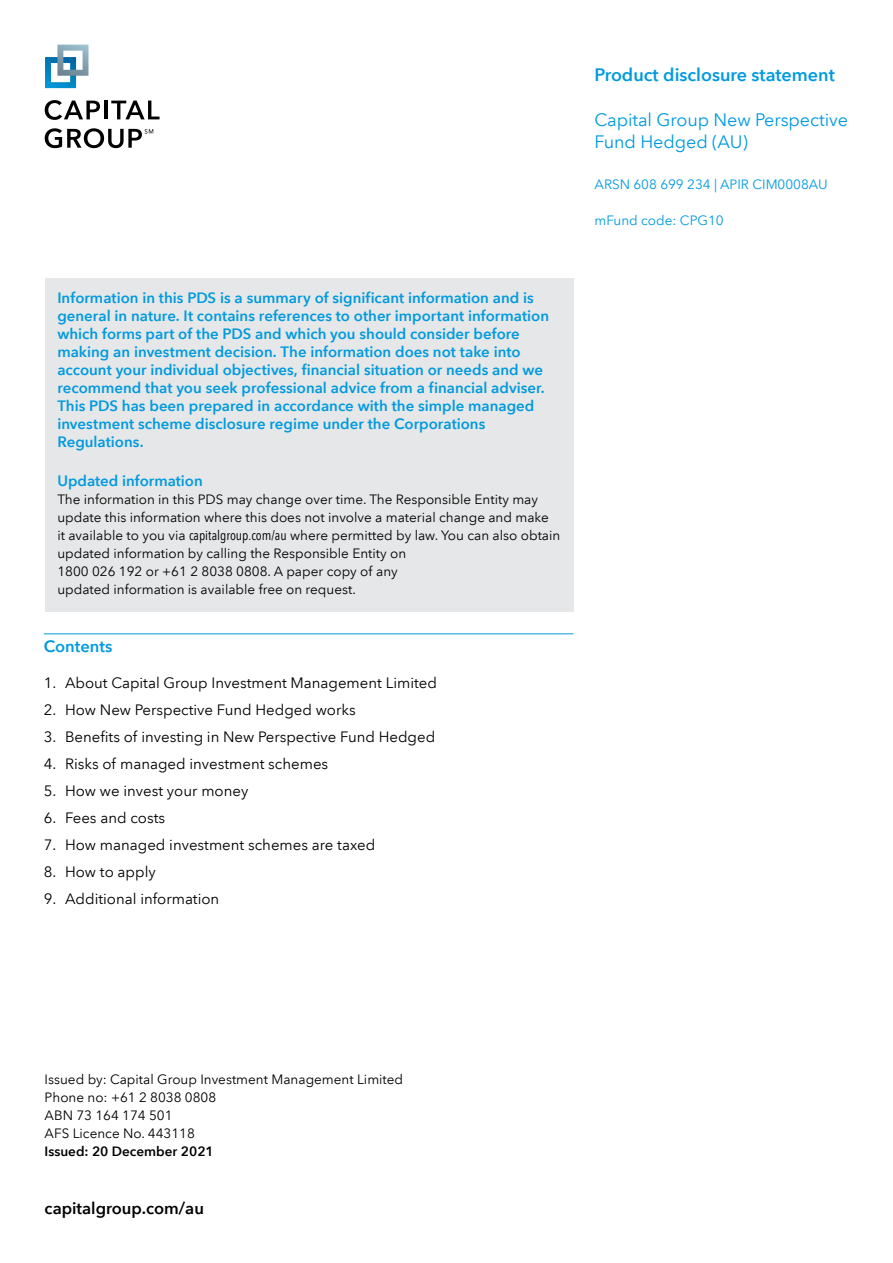
<style>
.page{position:relative;width:893px;height:1263px;background:#fff}
.page>*{position:absolute;margin:0;border:0;box-sizing:border-box;transform-origin:0 0}
.t1{font:18px/22.5px "Avenir Next LT Com";letter-spacing:-.005em;color:#009adf}
.t2{font:600 18px "Avenir Next LT Com";color:#009adf}
.t3{font:600 16.5px "Avenir Next LT Com";color:#000}
.t4{font:600 16.5px "Avenir Next LT Com";color:#009adf}
.t5{font:600 15px/18px "Avenir Next LT Com";color:#009adf}
.t6{font:15px "Avenir Next LT Com";color:#000}
.t7{font:13.5px/18px "Avenir Next LT Com";color:#000}
.t8{font:13.5px "Avenir Next LT Com";color:#009adf}
.t9{font:600 13.5px "Avenir Next LT Com";color:#000}
.s1{font-family:"Avenir Next Condensed"}
</style>
<div class="page">
<svg style="left:45px;top:100px;width:55px;height:20px"></svg>
<hr style="left:104px;top:101px;width:4px;height:18px;background:#000">
<svg style="left:111px;top:101px;width:48px;height:18px"></svg>
<svg style="left:45px;top:128px;width:108px;height:20px"></svg>
<svg style="left:45px;top:45px;width:44px;height:43px"></svg>
<hr style="left:44px;top:633px;width:529px;height:1px;background:#009adf">
<div style="left:45px;top:279px;width:528px;height:333px;background:#e6e7e8"></div>
<p class="t5" style="left:57px;top:288px;width:493px">Information in this PDS is a summary of significant information and is general in nature. It contains references to other important information which forms part of the PDS and which you should consider before making an investment decision. The information does not take into account your individual objectives, financial situation or needs and we recommend that you seek professional advice from a financial adviser.<br>This PDS has been prepared in accordance with the simple managed investment scheme disclosure regime under the Corporations Regulations.</p>
<p class="t5" style="left:57px;top:471px;width:147px">Updated information</p>
<p class="t7" style="left:57px;top:490px;width:504px">The information in this PDS may change over time. The Responsible Entity may update this information where this does not involve a material change and make<br>it available to you via <span class="s1">capitalgroup.com/au</span> where permitted by law. You can also obtain updated information by calling the Responsible Entity on<br>1800 026 192 or +61 2 8038 0808. A paper copy of any<br>updated information is available free on request.</p>
<p class="t4" style="left:44px;top:636px;width:70px">Contents</p>
<p class="t6" style="left:44px;top:674px;width:395px">1. About Capital Group Investment Management Limited</p>
<p class="t6" style="left:44px;top:701px;width:313px">2. How New Perspective Fund Hedged works</p>
<p class="t6" style="left:44px;top:728px;width:393px">3. Benefits of investing in New Perspective Fund Hedged</p>
<p class="t6" style="left:44px;top:755px;width:286px">4. Risks of managed investment schemes</p>
<p class="t6" style="left:44px;top:782px;width:206px">5. How we invest your money</p>
<p class="t6" style="left:44px;top:809px;width:123px">6. Fees and costs</p>
<p class="t6" style="left:44px;top:836px;width:333px">7. How managed investment schemes are taxed</p>
<p class="t6" style="left:44px;top:863px;width:113px">8. How to apply</p>
<p class="t6" style="left:44px;top:890px;width:177px">9. Additional information</p>
<p class="t2" style="left:595px;top:63px;width:242px">Product disclosure statement</p>
<p class="t1" style="left:595px;top:108px;width:255px">Capital Group New Perspective<br>Fund Hedged (AU)</p>
<p class="t8" style="left:595px;top:176px;width:235px">ARSN 608 699 234 | APIR CIM0008AU</p>
<p class="t8" style="left:595px;top:212px;width:131px">mFund code: CPG10</p>
<p class="t7" style="left:45px;top:1070px;width:360px">Issued by: Capital Group Investment Management Limited<br>Phone no: +61 2 8038 0808<br>ABN 73 164 174 501<br>AFS Licence No. 443118</p>
<p class="t9" style="left:45px;top:1143px;width:171px">Issued: 20 December 2021</p>
<p class="t3" style="left:45px;top:1198px;width:161px">capitalgroup.com/au</p>
</div>
